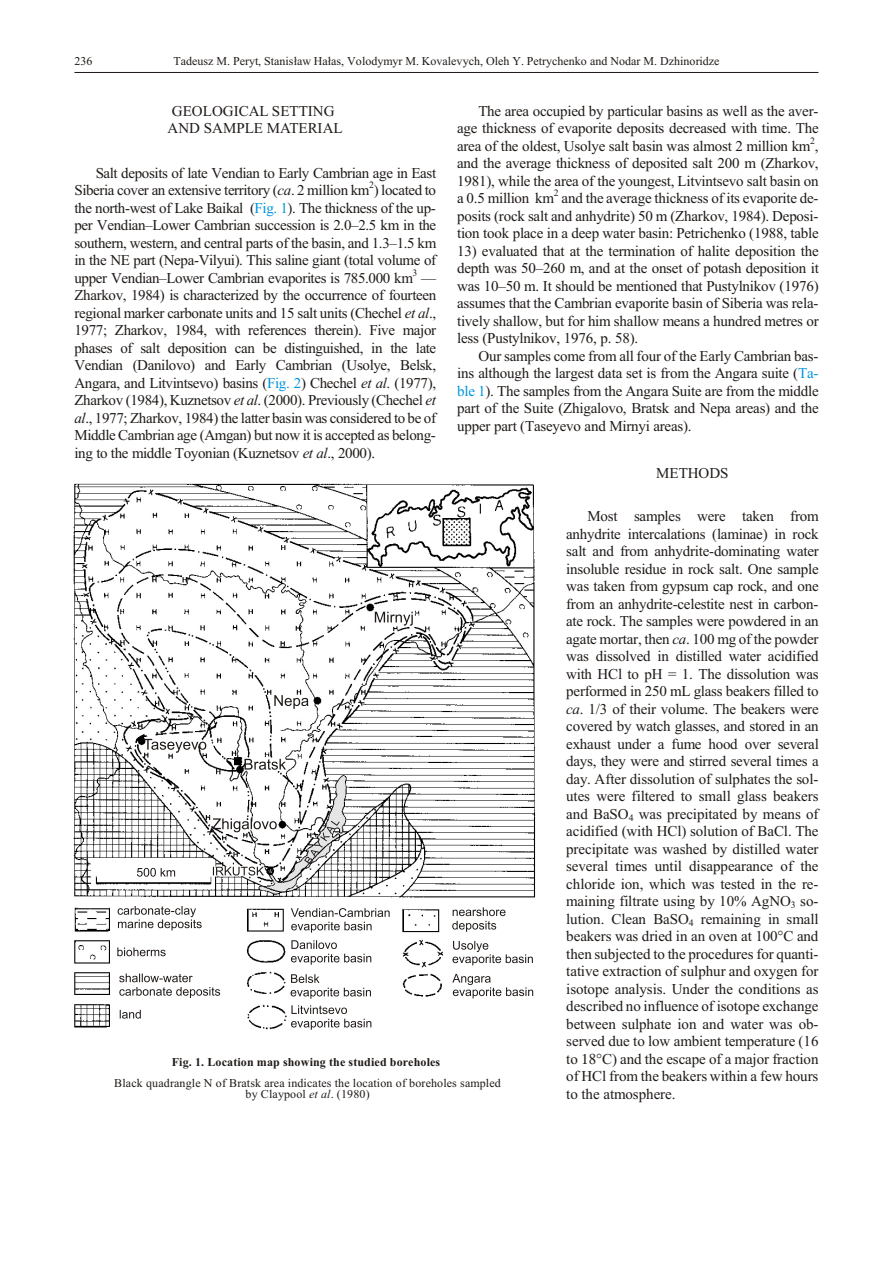
<style>
.page{position:relative;width:894px;height:1263px;background:#fff}
.page>*{position:absolute;margin:0;border:0;box-sizing:border-box;transform-origin:0 0}
.t1{font:15px/17.5px "Times New Roman";letter-spacing:-.015em;color:#1f1a17;text-align:justify}
.t2{font:15px/17.5px "Times New Roman";letter-spacing:.005em;color:#1f1a17}
.t3{font:12px/11.2px "Times New Roman";letter-spacing:.005em;color:#1f1a17;text-align:center}
.t4{font:700 12px "Times New Roman";letter-spacing:.01em;color:#1f1a17}
.t5{font:9.75px "Times New Roman";color:#1f1a17}
.s1{font-style:italic}
.s2{color:#0094de}
</style>
<div class="page">
<hr style="left:74px;top:72px;width:745px;height:1px;background:#1f1a17">
<img style="left:73px;top:483px;width:463px;height:547px">
<svg style="left:375px;top:612px;width:38px;height:14px"></svg>
<svg style="left:274px;top:695px;width:35px;height:14px"></svg>
<svg style="left:144px;top:739px;width:62px;height:14px"></svg>
<svg style="left:245px;top:759px;width:41px;height:11px"></svg>
<svg style="left:212px;top:818px;width:65px;height:14px"></svg>
<svg style="left:137px;top:868px;width:38px;height:9px"></svg>
<svg style="left:213px;top:867px;width:51px;height:9px"></svg>
<svg style="left:118px;top:906px;width:84px;height:24px"></svg>
<svg style="left:117px;top:948px;width:49px;height:8px"></svg>
<svg style="left:119px;top:974px;width:101px;height:24px"></svg>
<svg style="left:120px;top:1010px;width:21px;height:9px"></svg>
<svg style="left:452px;top:974px;width:81px;height:24px"></svg>
<svg style="left:291px;top:1005px;width:80px;height:25px"></svg>
<svg style="left:291px;top:974px;width:80px;height:25px"></svg>
<svg style="left:291px;top:908px;width:99px;height:25px"></svg>
<svg style="left:291px;top:940px;width:80px;height:25px"></svg>
<svg style="left:453px;top:941px;width:80px;height:24px"></svg>
<svg style="left:452px;top:907px;width:54px;height:25px"></svg>
<svg style="left:304px;top:821px;width:36px;height:44px"></svg>
<p class="t3" style="left:74px;top:57px;width:20px">236</p>
<p class="t3" style="left:173px;top:57px;width:548px">Tadeusz M. Peryt, Stanis³aw Ha³as, Volodymyr M. Kovalevych, Oleh Y. Petrychenko and Nodar M. Dzhinoridze</p>
<p class="t1" style="left:457px;top:103px;width:363px;text-indent:21px">The area oc cu pied by par tic u lar bas ins as well as the aver - age thick ness of evaporite de pos its de creased with time. The area of the old est, Usolye salt basin was al most 2 mil lion km ,</p>
<p class="t2" style="left:168px;top:103px;width:177px">GEOLOGICAL SETTING<br>AND SAMPLE MATERIAL</p>
<p class="t1" style="left:74px;top:165px;width:363px;text-align:right">Salt de pos its of late Vendian to Early Cambrian age in East<br>Si be ria cover an ex ten sive ter ri tory (<span class="s1">ca</span>. 2 mil lion km ) lo cated to</p>
<p class="t5" style="left:810px;top:137px;width:6px">2</p>
<p class="t1" style="left:457px;top:156px;width:363px">and the av er age thick ness of de pos ited salt 200 m (Zharkov, 1981), while the area of the youn gest, Litvintsevo salt basin on a 0.5 million km</p>
<p class="t5" style="left:369px;top:181px;width:6px">2</p>
<p class="t1" style="left:74px;top:200px;width:364px">the north-west of Lake Baikal (<span class="s2">Fig. 1</span>). The thick ness of the up - per Vendian–Lower Cambrian suc cession is 2.0–2.5 km in the south ern, west ern, and cen tral parts of the ba sin, and 1.3–1.5 km in the NE part (Nepa-Vilyui). This sa line gi ant (to tal vol ume of up per Vendian–Lower Cambrian evaporites is 785.000 km</p>
<p class="t5" style="left:554px;top:189px;width:6px">2</p>
<p class="t1" style="left:457px;top:191px;width:363px;text-indent:104px">and the av er age thick ness of its evaporite de - pos its (rock salt and anhydrite) 50 m (Zharkov, 1984). De po si - tion took place in a deep wa ter ba sin: Petrichenko (1988, table</p>
<p class="t1" style="left:457px;top:243px;width:363px">13) eval u ated that at the ter mi na tion of ha lite de po si tion the depth was 50–260 m, and at the on set of pot ash depo si tion it was 10–50 m. It should be men tioned that Pustylnikov (1976) as sumes that the Cambrian evaporite ba sin of Si be ria was rel a - tively shallow, but for him shallow means a hun dred me tres or less (Pustylnikov, 1976, p. 58).</p>
<p class="t1" style="left:457px;top:348px;width:363px;text-indent:21px">Our samples come from all four of the Early Cambrian bas - ins al though the larg est data set is from the Angara suite (<span class="s2">Ta - ble 1</span>). The samples from the Angara Suite are from the mid dle part of the Suite (Zhigalovo, Bratsk and Nepa ar eas) and the up per part (Taseyevo and Mirnyi ar eas).</p>
<p class="t2" style="left:656px;top:466px;width:74px">METHODS</p>
<p class="t1" style="left:566px;top:509px;width:254px;text-indent:21px">Most sam ples were taken from anhydrite in ter ca la tions (laminae) in rock salt and from anhydrite-domi nat ing water in sol u ble res i due in rock salt. One sample was taken from gyp sum cap rock, and one from an anhydrite-ce lest ite nest in car bon&shy;ate rock. The sam ples were pow dered in an ag ate mor tar, then <span class="s1">ca</span>. 100 mg of the pow der was dis solved in dis tilled wa ter acidi fied with HCl to pH = 1. The dis so lu tion was per formed in 250 mL glass beakers filled to <span class="s1">ca</span>. 1/3 of their vol ume. The beak ers were cov ered by watch glasses, and stored in an ex haust un der a fume hood over sev eral days, they were and stirred sev eral times a day. Af ter dis so lu tion of sulphates the sol - utes were fil tered to small glass beak ers and BaSO<sub>4</sub> was pre cip i tated by means of acid i fied (with HCl) so lu tion of BaCl. The pre cip i tate was washed by dis tilled wa ter sev eral times un til dis ap pear ance of the chlo ride ion, which was tested in the re - main ing fil trate using by 10% AgNO<sub>3</sub> so - lu tion. Clean BaSO<sub>4</sub> re main ing in small beak ers was dried in an oven at 100 C and then sub jected to the pro ce dures for quan ti&shy;ta tive ex trac tion of sul phur and ox y gen for iso tope anal y sis. Un der the con di tions as de scribed no in flu ence of iso tope ex change be tween sulphate ion and wa ter was ob - served due to low ambi ent temper a ture (16 to</p>
<p class="t5" style="left:413px;top:269px;width:6px">3</p>
<p class="t1" style="left:74px;top:270px;width:363px;text-indent:347px">— Zharkov, 1984) is char ac ter ized by the oc cur rence of four teen re gional marker car bon ate units and 15 salt units (Chechel <span class="s1">et al</span>., 1977; Zharkov, 1984, with ref er ences therein). Five ma jor phases of salt de po si tion can be dis tin guished, in the late Vendian (Danilovo) and Early Cambrian (Usolye, Belsk, Angara, and Litvintsevo) bas ins (<span class="s2">Fig. 2</span>) Chechel <span class="s1">et al</span>. (1977), Zharkov (1984), Kuznetsov <span class="s1">et al</span>. (2000). Previ ously (Chechel <span class="s1">et al</span>., 1977; Zharkov, 1984) the latter ba sin was con sid ered to be of Mid dle Cam brian age (Amgan) but now it is accepted as be long - ing to the mid dle Toyonian (Kuznetsov <span class="s1">et al</span>., 2000).</p>
<p class="t1" style="left:566px;top:1051px;width:254px;text-indent:36px">C) and the es cape of a ma jor frac tion of HCl from the beak ers within a few hours to the atmo sphere.</p>
<p class="t4" style="left:172px;top:1058px;width:270px">Fig. 1. Lo ca tion map show ing the stud ied bore holes</p>
<p class="t3" style="left:114px;top:1079px;width:388px">Black quad ran gle N of Bratsk area in di cates the lo ca tion of bore holes sampled by Claypool <span class="s1">et al</span>. (1980)</p>
</div>
